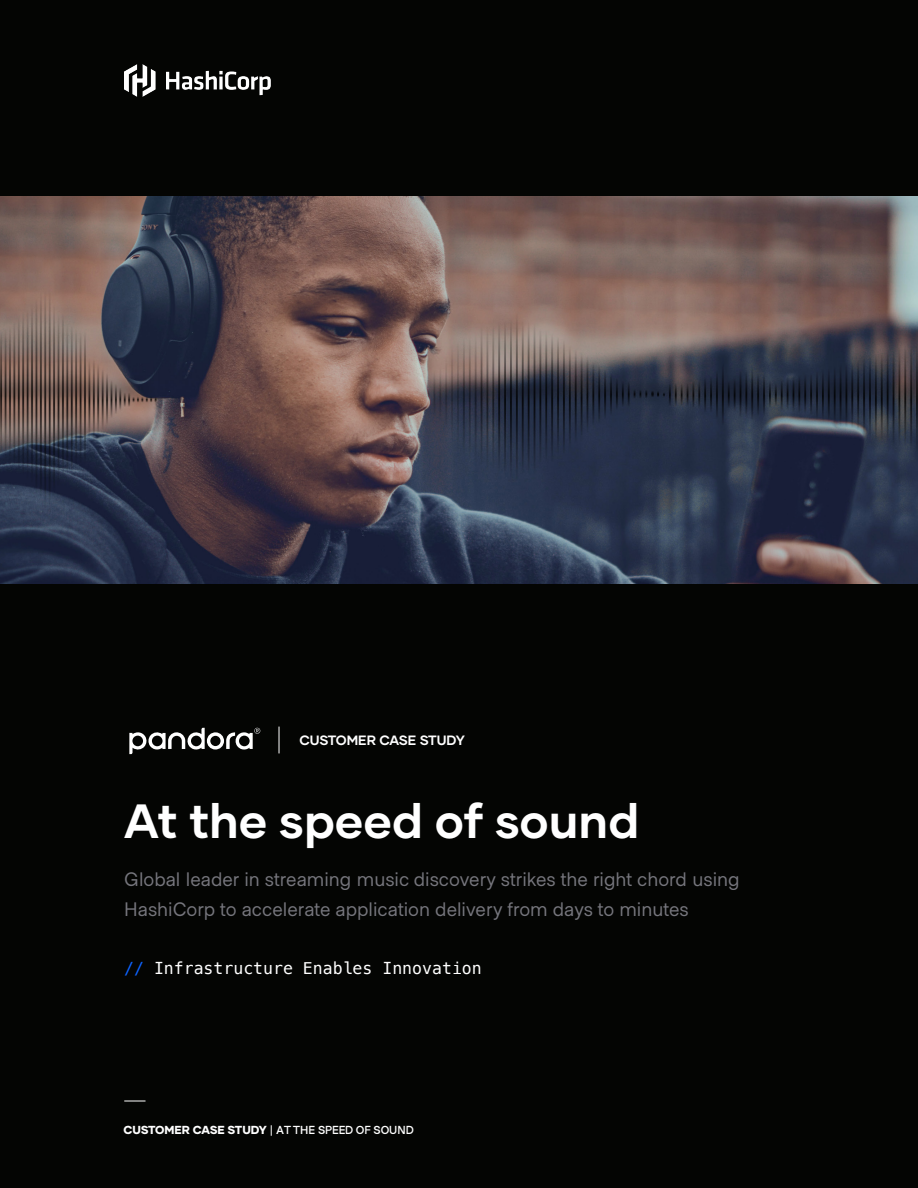
<style>
.page{position:relative;width:918px;height:1188px;background:#040503}
.page>*{position:absolute;margin:0;border:0;box-sizing:border-box;transform-origin:0 0}
.t1{font:700 48px "Gilmer";color:#fff}
.t2{font:19.5px/30px "Metro Sans";color:#76767d}
.t3{font:16.5px "Menlo";color:#fff}
.t4{font:700 13.5px "Gilmer";letter-spacing:-.005em;color:#fff}
.Label_Regular{font:700 11.7px "Metro Sans";color:#fff}
.s1{color:#0d63ff}
.s2{font-family:"Gilmer";font-weight:800}
</style>
<div class="page">
<svg style="left:124px;top:1101px;width:22px;height:1px"></svg>
<svg style="left:279px;top:727px;width:1px;height:26px"></svg>
<img style="left:124px;top:65px;width:147px;height:32px">
<svg style="left:129px;top:728px;width:131px;height:26px"></svg>
<img style="left:0;top:197px;width:918px;height:386px">
<p class="t4" style="left:300px;top:732px;width:167px">CUSTOMER CASE STUDY</p>
<p class="t1" style="left:124px;top:791px;width:517px">At the speed of sound</p>
<p class="t2" style="left:124px;top:865px;width:617px">Global leader in streaming music discovery strikes the right chord using<br>HashiCorp to accelerate application delivery from days to minutes</p>
<p class="t3" style="left:124px;top:957px;width:359px"><span class="s1">//</span> Infrastructure Enables Innovation</p>
<p class="Label_Regular" style="left:124px;top:1123px;width:292px"><span class="s2">CUSTOMER CASE STUDY</span> | AT THE SPEED OF SOUND</p>
</div>
